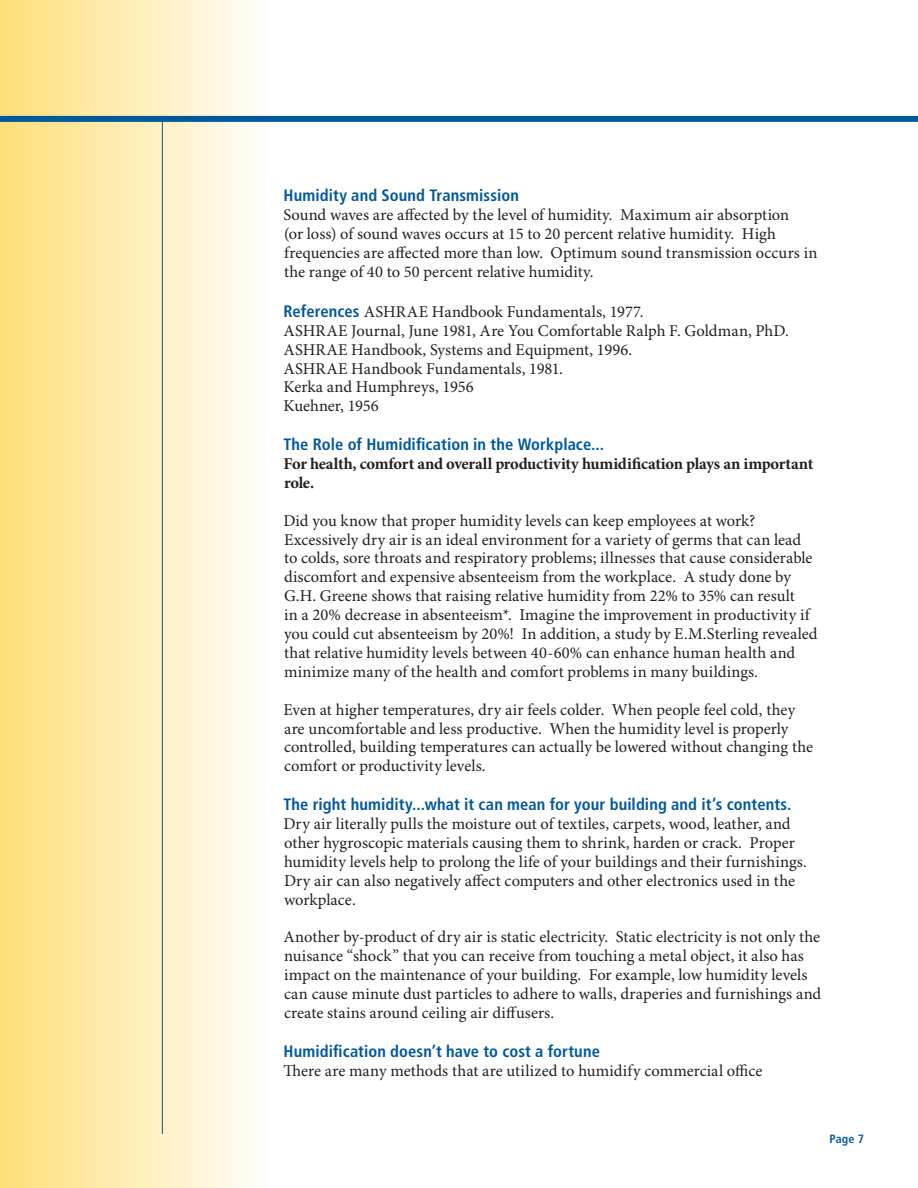
<style>
.page{position:relative;width:918px;height:1188px;background:#fff}
.page>*{position:absolute;margin:0;border:0;box-sizing:border-box;transform-origin:0 0}
.body_bullet{font:16.5px/18.9px "Minion Pro";color:#231f20}
.m1{font:700 condensed 16.5px "Frutiger LT Std";letter-spacing:.005em;color:#00599b}
.body_bullet-2{font:700 16.5px/18.9px "Minion Pro";letter-spacing:-.015em;color:#231f20}
.m1-2{font:16.5px "Minion Pro";letter-spacing:.005em;color:#231f20}
.t1{font:700 condensed 12px "Frutiger LT Std";color:#00599b}
.s1{font-family:"Frutiger LT Std";font-weight:700;font-stretch:condensed;color:#00599b}
</style>
<div class="page">
<svg style="left:0;top:0;width:270px;height:1188px;background:#feeeb9"></svg>
<hr style="left:162px;top:120px;width:1px;height:1014px;background:#00599b">
<div style="left:0;top:116px;width:918px;height:6px;background:#00599b"></div>
<p class="m1" style="left:284px;top:186px;width:237px">Humidity and Sound Transmission</p>
<p class="body_bullet" style="left:284px;top:206px;width:535px">Sound waves are affected by the level of humidity. Maximum air absorption<br>(or loss) of sound waves occurs at 15 to 20 percent relative humidity. High frequencies are affected more than low. Optimum sound transmission occurs in the range of 40 to 50 percent relative humidity.</p>
<p class="m1-2" style="left:284px;top:302px;width:361px"><span class="s1">References</span> ASHRAE Handbook Fundamentals, 1977.</p>
<p class="body_bullet" style="left:284px;top:322px;width:507px">ASHRAE Journal, June 1981, Are You Comfortable Ralph F. Goldman, PhD.</p>
<p class="body_bullet" style="left:284px;top:341px;width:350px">ASHRAE Handbook, Systems and Equipment, 1996.</p>
<p class="body_bullet" style="left:284px;top:360px;width:281px">ASHRAE Handbook Fundamentals, 1981.</p>
<p class="body_bullet" style="left:284px;top:378px;width:192px">Kerka and Humphreys, 1956</p>
<p class="body_bullet" style="left:284px;top:397px;width:97px">Kuehner, 1956</p>
<p class="m1" style="left:284px;top:435px;width:322px">The Role of Humidification in the Workplace...</p>
<p class="body_bullet-2" style="left:284px;top:455px;width:531px">For health, comfort and overall productivity humidification plays an important role.</p>
<p class="body_bullet" style="left:284px;top:512px;width:536px">Did you know that proper humidity levels can keep employees at work?<br>Excessively dry air is an ideal environment for a variety of germs that can lead to colds, sore throats and respiratory problems; illnesses that cause considerable discomfort and expensive absenteeism from the workplace. A study done by G.H. Greene shows that raising relative humidity from 22% to 35% can result<br>in a 20% decrease in absenteeism*. Imagine the improvement in productivity if you could cut absenteeism by 20%! In addition, a study by E.M.Sterling revealed that relative humidity levels between 40-60% can enhance human health and minimize many of the health and comfort problems in many buildings.</p>
<p class="body_bullet" style="left:284px;top:701px;width:531px">Even at higher temperatures, dry air feels colder. When people feel cold, they are uncomfortable and less productive. When the humidity level is properly controlled, building temperatures can actually be lowered without changing the comfort or productivity levels.</p>
<p class="m1" style="left:284px;top:795px;width:510px">The right humidity...what it can mean for your building and it’s contents.</p>
<p class="body_bullet" style="left:284px;top:815px;width:525px">Dry air literally pulls the moisture out of textiles, carpets, wood, leather, and other hygroscopic materials causing them to shrink, harden or crack. Proper humidity levels help to prolong the life of your buildings and their furnishings.<br>Dry air can also negatively affect computers and other electronics used in the workplace.</p>
<p class="body_bullet" style="left:284px;top:928px;width:539px">Another by-product of dry air is static electricity. Static electricity is not only the nuisance “shock” that you can receive from touching a metal object, it also has impact on the maintenance of your building. For example, low humidity levels can cause minute dust particles to adhere to walls, draperies and furnishings and create stains around ceiling air diffusers.</p>
<p class="m1" style="left:284px;top:1041px;width:318px">Humidification doesn’t have to cost a fortune</p>
<p class="body_bullet" style="left:284px;top:1062px;width:480px">There are many methods that are utilized to humidify commercial office</p>
<p class="t1" style="left:829px;top:1132px;width:27px">Page</p>
</div>
